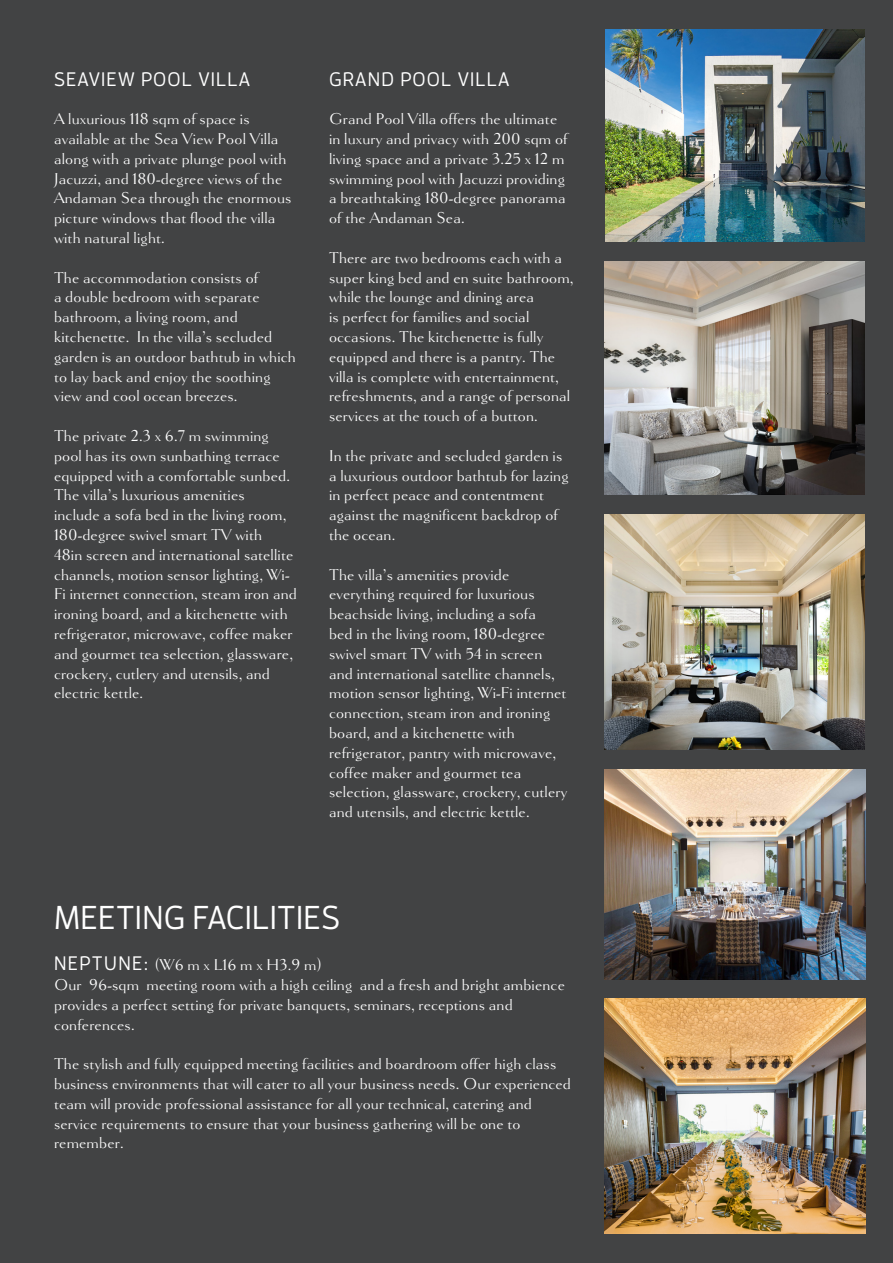
<style>
.page{position:relative;width:893px;height:1263px;background:#424344}
.page>*{position:absolute;margin:0;border:0;box-sizing:border-box;transform-origin:0 0}
.t1{font:500 33px "Enzo OT";letter-spacing:.01em;color:#fff}
.t2{font:500 19.5px "Enzo OT";letter-spacing:.06em;color:#fff}
.t3{font:16.5px/19.8px "Goldenbook W01";letter-spacing:.01em;color:#fff}
.s1{font-family:"Enzo OT";font-weight:500;font-size:19.5px}
</style>
<div class="page">
<img style="left:606px;top:29px;width:258px;height:213px">
<img style="left:605px;top:999px;width:260px;height:235px">
<img style="left:605px;top:261px;width:259px;height:234px">
<img style="left:605px;top:769px;width:260px;height:210px">
<img style="left:605px;top:514px;width:259px;height:236px">
<p class="t2" style="left:54px;top:68px;width:198px">SEAVIEW POOL VILLA</p>
<p class="t3" style="left:54px;top:109px;width:239px">A luxurious 118 sqm of space is available at the Sea View Pool Villa along with a private plunge pool with<br>Jacuzzi, and 180-degree views of the<br>Andaman Sea through the enormous picture windows that flood the villa with natural light.</p>
<p class="t3" style="left:54px;top:267px;width:243px">The accommodation consists of<br>a double bedroom with separate bathroom a, living room, and kitchenette. In the villa s’ secluded garden is an outdoor bathtub in which to lay back and enjoy the soothing view and cool ocean breezes.</p>
<p class="t3" style="left:54px;top:426px;width:237px">The private 2.3 x 6.7 m swimming pool has its own sunbathing terrace equipped with a comfortable sunbed.</p>
<p class="t3" style="left:54px;top:485px;width:241px">The villa s’ luxurious amenities include a sofa bed in the living room, 180-degree swivel smart TV with 48in screen and international satellite</p>
<p class="t3" style="left:54px;top:584px;width:244px">Fi internet connection, steam iron and</p>
<p class="t3" style="left:54px;top:564px;width:237px">channels, motion sensor lighting, Wi-</p>
<p class="t3" style="left:54px;top:604px;width:240px">ironing board, and a kitchenette with refrigerator, microwave, coffee maker and gourmet tea selection, glassware, crockery, cutlery and utensils, and electric kettle.</p>
<p class="t2" style="left:329px;top:68px;width:182px">GRAND POOL VILLA</p>
<p class="t3" style="left:329px;top:109px;width:240px">Grand Pool Villa offers the ultimate in luxury and privacy with 200 sqm of living space and a private 3.25 12x m swimming pool with Jacuzzi providing a breathtaking 180-degree panorama of the Andaman Sea.</p>
<p class="t3" style="left:329px;top:248px;width:246px">There are two bedrooms each with a super king bed and en suite bathroom, while the lounge and dining area<br>is perfect for families and social occasions. The kitchenette is fully equipped and there is a pantry. The villa is complete with entertainment, refreshments, and a range of personal services at the touch of a button.</p>
<p class="t3" style="left:329px;top:446px;width:241px">In the private and secluded garden is a luxurious outdoor bathtub for lazing in perfect peace and contentment against the magnificent backdrop of the ocean.</p>
<p class="t3" style="left:329px;top:564px;width:240px">The villa s’ amenities provide everything required for luxurious beachside living, including a sofa<br>bed in the living room, 180-degree swivel smart TV with 54 in screen and international satellite channels, motion sensor lighting, Wi-Fi internet connection, steam iron and ironing board, and a kitchenette with refrigerator, pantry with microwave, coffee maker and gourmet tea selection, glassware, crockery, cutlery and utensils, and electric kettle.</p>
<p class="t1" style="left:54px;top:898px;width:287px">MEETING FACILITIES</p>
<p class="t3" style="left:144px;top:955px;width:179px">W(<span class="s1">:</span> m6 Lx 1 6 m Hx 3 . 9 m (</p>
<p class="t2" style="left:54px;top:952px;width:90px">NEPTUNE</p>
<p class="t3" style="left:54px;top:975px;width:512px">Our 96-sqm meeting room with a high ceiling and a fresh and bright ambience provides a perfect setting for private banquets, seminars, receptions and conferences.</p>
<p class="t3" style="left:54px;top:1054px;width:518px">The stylish and fully equipped meeting facilities and boardroom offer high class business environments that will cater to all your business needs. Our experienced team will provide professional assistance for all your technical, catering and service requirements to ensure that your business gathering will be one to remember.</p>
</div>
